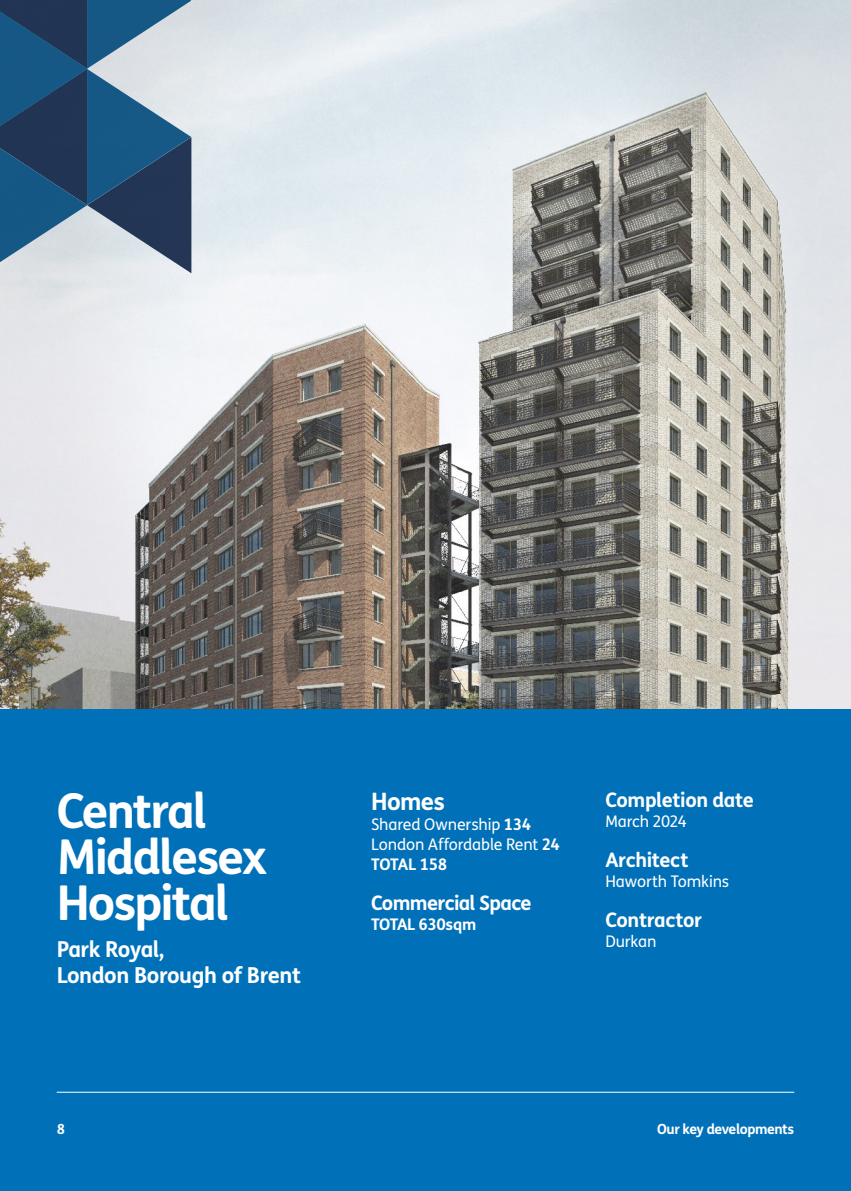
<style>
.page{position:relative;width:851px;height:1191px;background:#fff}
.page>*{position:absolute;margin:0;border:0;box-sizing:border-box;transform-origin:0 0}
.t1{font:700 48px/46px "FS Me";letter-spacing:-.04em;color:#fff}
.t2{font:700 24px "FS Me";letter-spacing:-.025em;color:#fff}
.t3{font:700 22px/26px "FS Me";letter-spacing:-.02em;color:#fff}
.t4{font:700 20px "FS Me";letter-spacing:-.02em;color:#fff}
.t5{font:16px/20px "FS Me";letter-spacing:-.01em;color:#fff}
.t6{font:700 16px "FS Me";letter-spacing:-.03em;color:#fff}
.t7{font:700 14px "FS Me";letter-spacing:-.03em;color:#fff}
.s1{font-weight:700}
</style>
<div class="page">
<img style="left:0;top:0;width:850px;height:709px">
<div style="left:0;top:709px;width:850px;height:482px;background:#0071b9"></div>
<hr style="left:57px;top:1091px;width:737px;height:1px;background:#fff">
<hr style="left:850px;top:709px;width:1px;height:482px;background:#0071b9">
<svg style="left:0;top:0;width:191px;height:273px;background:#4f718e"></svg>
<h1 class="t1" style="left:57px;top:785px;width:211px">Central<br>Middlesex<br>Hospital</h1>
<h3 class="t3" style="left:57px;top:935px;width:246px">Park Royal,<br>London Borough of Brent</h3>
<p class="t7" style="left:57px;top:1118px;width:10px">8</p>
<h2 class="t2" style="left:371px;top:782px;width:75px">Homes</h2>
<p class="t5" style="left:371px;top:814px;width:190px">Shared Ownership <span class="s1">134<br></span>London Affordable Rent <span class="s1">24<br>TOTAL 158</span></p>
<p class="t4" style="left:371px;top:887px;width:162px">Commercial Space</p>
<p class="t6" style="left:371px;top:911px;width:107px">TOTAL 630sqm</p>
<p class="t4" style="left:605px;top:784px;width:150px">Completion date</p>
<p class="t5" style="left:605px;top:811px;width:83px">March 2024</p>
<p class="t4" style="left:605px;top:844px;width:85px">Architect</p>
<p class="t5" style="left:605px;top:871px;width:125px">Haworth Tomkins</p>
<p class="t4" style="left:605px;top:904px;width:98px">Contractor</p>
<p class="t5" style="left:605px;top:931px;width:52px">Durkan</p>
<p class="t7" style="left:657px;top:1118px;width:138px">Our key developments</p>
</div>
